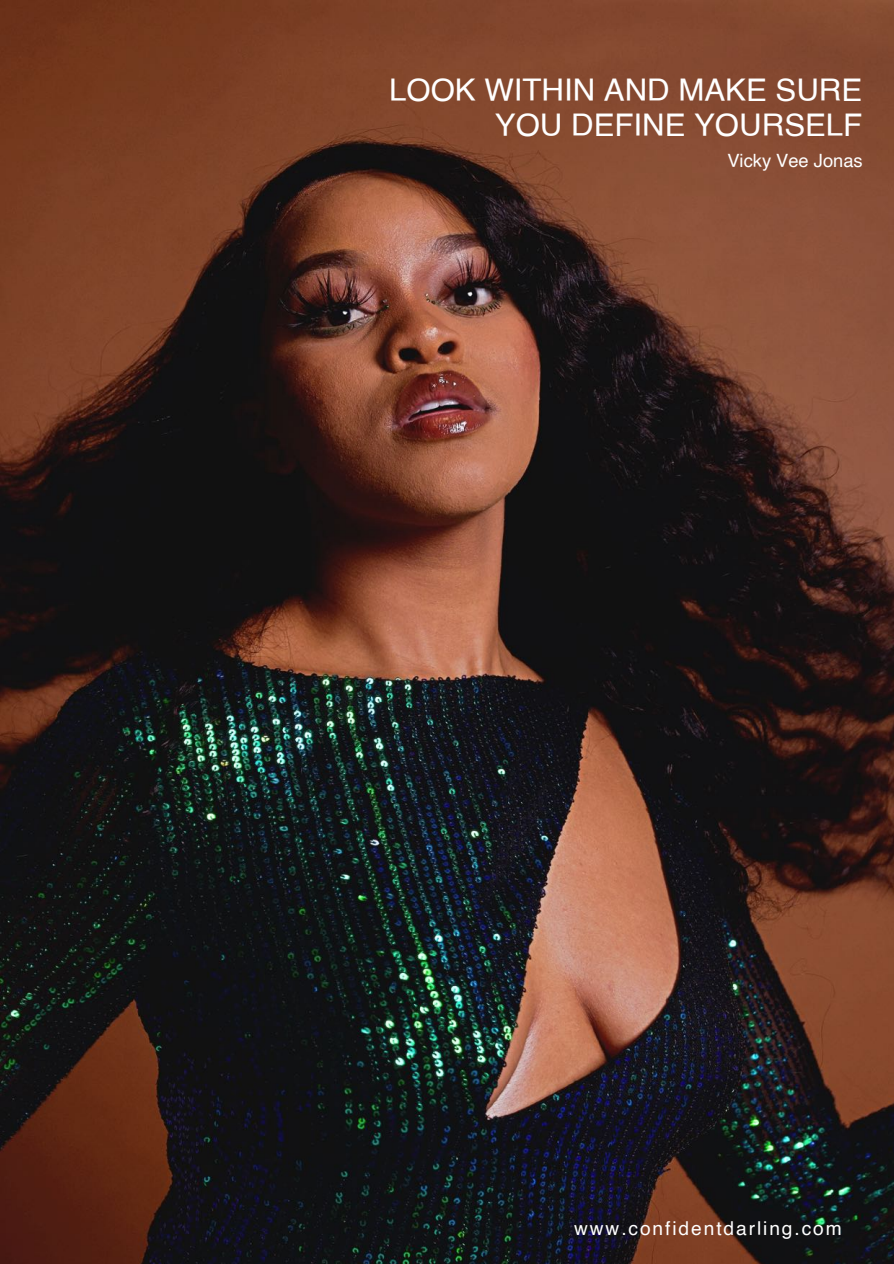
<style>
.page{position:relative;width:894px;height:1264px;background:#fff}
.page>*{position:absolute;margin:0;border:0;box-sizing:border-box;transform-origin:0 0}
.t1{font:31.2px/34.8px "Helvetica";color:#fff;text-align:right}
.t2{font:19.2px "Helvetica";letter-spacing:.1em;color:#fff}
.t3{font:18.3px "Helvetica";color:#fff}
</style>
<div class="page">
<img style="left:0;top:0;width:893px;height:1263px">
<p class="t1" style="left:389px;top:75px;width:474px">LOOK WITHIN AND MAKE SURE<br>YOU DEFINE YOURSELF</p>
<p class="t3" style="left:727px;top:153px;width:137px">Vicky Vee Jonas</p>
<p class="t2" style="left:574px;top:1219px;width:269px">www.confidentdarling.com</p>
</div>
